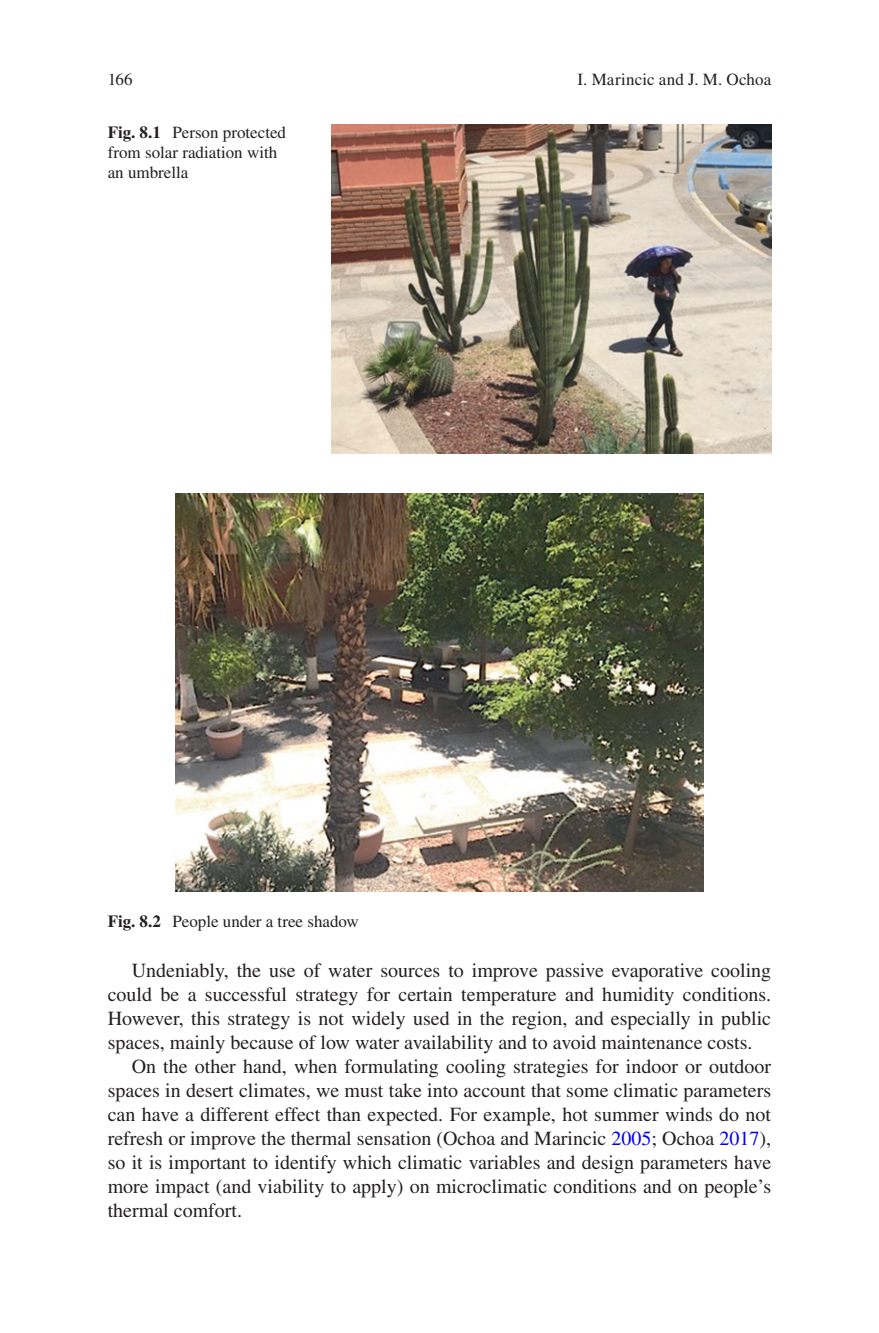
<style>
.page{position:relative;width:879px;height:1333px;background:#fff}
.page>*{position:absolute;margin:0;border:0;box-sizing:border-box;transform-origin:0 0}
.t1{font:20px "Times LT Std";color:#231f20}
.t2{font:17px/20px "Times LT Std";color:#231f20}
.t3{font:17px "Times LT Std Roman 2";letter-spacing:.005em;color:#231f20}
.s1{font-weight:700}
.s2{color:#0000fa}
</style>
<div class="page">
<img style="left:332px;top:124px;width:439px;height:330px">
<img style="left:175px;top:494px;width:528px;height:397px">
<p class="t2" style="left:108px;top:69px;width:26px">166</p>
<p class="t2" style="left:108px;top:122px;width:180px"><span class="s1">Fig. 8.1</span> Person protected from solar radiation with an umbrella</p>
<p class="t3" style="left:577px;top:70px;width:195px">I. Marincic and J. M. Ochoa</p>
<p class="t2" style="left:108px;top:911px;width:253px"><span class="s1">Fig. 8.2</span> People under a tree shadow</p>
<p class="t1" style="left:132px;top:958px;width:641px">Undeniably, the use of water sources to improve passive evaporative cooling</p>
<p class="t1" style="left:108px;top:982px;width:665px">could be a successful strategy for certain temperature and humidity conditions.</p>
<p class="t1" style="left:108px;top:1006px;width:665px">However, this strategy is not widely used in the region, and especially in public</p>
<p class="t1" style="left:108px;top:1030px;width:646px">spaces, mainly because of low water availability and to avoid maintenance costs.</p>
<p class="t1" style="left:132px;top:1054px;width:641px">On the other hand, when formulating cooling strategies for indoor or outdoor</p>
<p class="t1" style="left:108px;top:1078px;width:665px">spaces in desert climates, we must take into account that some climatic parameters</p>
<p class="t1" style="left:108px;top:1102px;width:665px">can have a different effect than expected. For example, hot summer winds do not</p>
<p class="t1" style="left:108px;top:1126px;width:665px">refresh or improve the thermal sensation (Ochoa and Marincic <span class="s2">2005</span>; Ochoa <span class="s2">2017</span>),</p>
<p class="t1" style="left:108px;top:1150px;width:665px">so it is important to identify which climatic variables and design parameters have</p>
<p class="t1" style="left:108px;top:1174px;width:665px">more impact (and viability to apply) on microclimatic conditions and on people’s</p>
<p class="t1" style="left:108px;top:1198px;width:136px">thermal comfort.</p>
</div>
